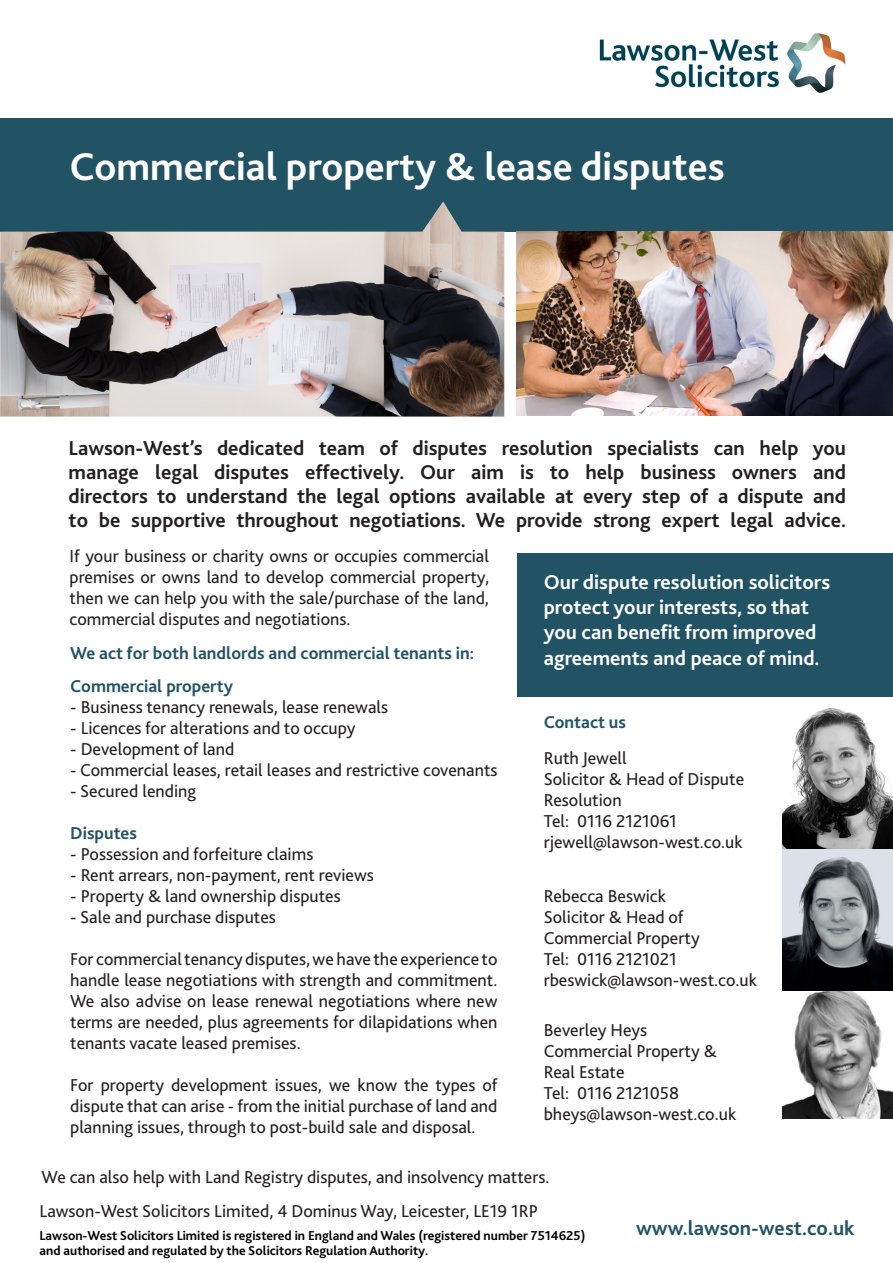
<style>
.page{position:relative;width:893px;height:1263px;background:#fff}
.page>*{position:absolute;margin:0;border:0;box-sizing:border-box;transform-origin:0 0}
.t1{font:700 40.5px "Bliss 2";color:#fff}
.t2{font:700 21px/24px "Bliss 2";color:#231f20;text-align:justify}
.t3{font:700 21px/25.2px "Bliss 2";color:#fff}
.t4{font:700 21px "Bliss 2";color:#215365}
.t5{font:18px/21px "Bliss 2";color:#231f20}
.t6{font:700 18px "Bliss 2";color:#215365}
.t7{font:700 13.5px "Bliss 2";color:#000}
</style>
<div class="page">
<div style="left:0;top:118px;width:893px;height:114px;background:#215365"></div>
<div style="left:517px;top:553px;width:376px;height:143px;background:#215365"></div>
<img style="left:599px;top:33px;width:247px;height:60px">
<img style="left:782px;top:708px;width:111px;height:410px">
<img style="left:517px;top:231px;width:376px;height:184px">
<img style="left:0;top:201px;width:504px;height:216px">
<p class="t1" style="left:70px;top:141px;width:657px">Commercial property &amp; lease disputes</p>
<p class="t2" style="left:69px;top:435px;width:779px">Lawson-West’s dedicated team of disputes resolution specialists can help you manage legal disputes effectively. Our aim is to help business owners and directors to understand the legal options available at every step of a dispute and to be supportive throughout negotiations. We provide strong expert legal advice.</p>
<p class="t5" style="left:70px;top:545px;width:421px;text-align:justify">If your business or charity owns or occupies commercial premises or owns land to develop commercial property, then we can help you with the sale/purchase of the land, commercial disputes and negotiations.</p>
<p class="t6" style="left:70px;top:641px;width:405px">We act for both landlords and commercial tenants in:</p>
<p class="t6" style="left:70px;top:675px;width:164px">Commercial property</p>
<p class="t5" style="left:70px;top:696px;width:319px">- Business tenancy renewals, lease renewals</p>
<p class="t5" style="left:70px;top:717px;width:287px">- Licences for alterations and to occupy</p>
<p class="t5" style="left:70px;top:738px;width:166px">- Development of land</p>
<p class="t5" style="left:70px;top:759px;width:429px">- Commercial leases, retail leases and restrictive covenants</p>
<p class="t5" style="left:70px;top:780px;width:128px">- Secured lending</p>
<p class="t6" style="left:70px;top:822px;width:68px">Disputes</p>
<p class="t5" style="left:70px;top:843px;width:245px">- Possession and forfeiture claims</p>
<p class="t5" style="left:70px;top:864px;width:305px">- Rent arrears, non-payment, rent reviews</p>
<p class="t5" style="left:70px;top:885px;width:272px">- Property &amp; land ownership disputes</p>
<p class="t5" style="left:70px;top:906px;width:207px">- Sale and purchase disputes</p>
<p class="t5" style="left:70px;top:948px;width:429px;text-align:justify">For commercial tenancy disputes, we have the experience to handle lease negotiations with strength and commitment.<br>We also advise on lease renewal negotiations where new terms are needed, plus agreements for dilapidations when tenants vacate leased premises.</p>
<p class="t5" style="left:70px;top:1074px;width:429px;text-align:justify">For property development issues, we know the types of dispute that can arise - from the initial purchase of land and planning issues, through to post-build sale and disposal.</p>
<p class="t3" style="left:544px;top:569px;width:288px">Our dispute resolution solicitors protect your interests, so that you can benefit from improved agreements and peace of mind.</p>
<p class="t6" style="left:544px;top:710px;width:84px">Contact us</p>
<p class="t5" style="left:544px;top:747px;width:84px">Ruth Jewell</p>
<p class="t5" style="left:544px;top:768px;width:202px">Solicitor &amp; Head of Dispute<br>Resolution</p>
<p class="t5" style="left:544px;top:810px;width:200px">Tel: 0116 2121061 rjewell@lawson-west.co.uk</p>
<p class="t5" style="left:544px;top:885px;width:124px">Rebecca Beswick</p>
<p class="t5" style="left:544px;top:906px;width:157px">Solicitor &amp; Head of<br>Commercial Property</p>
<p class="t5" style="left:544px;top:948px;width:215px">Tel: 0116 2121021 rbeswick@lawson-west.co.uk</p>
<p class="t5" style="left:544px;top:1019px;width:105px">Beverley Heys</p>
<p class="t5" style="left:544px;top:1040px;width:175px">Commercial Property &amp;</p>
<p class="t5" style="left:544px;top:1061px;width:82px">Real Estate</p>
<p class="t5" style="left:544px;top:1082px;width:194px">Tel: 0116 2121058 bheys@lawson-west.co.uk</p>
<p class="t5" style="left:42px;top:1166px;width:509px">We can also help with Land Registry disputes, and insolvency matters.</p>
<p class="t5" style="left:40px;top:1199px;width:500px">Lawson-West Solicitors Limited, 4 Dominus Way, Leicester, LE19 1RP</p>
<p class="t7" style="left:40px;top:1227px;width:547px">Lawson-West Solicitors Limited is registered in England and Wales (registered number 7514625)</p>
<p class="t7" style="left:40px;top:1242px;width:390px">and authorised and regulated by the Solicitors Regulation Authority.</p>
<p class="t4" style="left:636px;top:1215px;width:220px">www.lawson-west.co.uk</p>
</div>
